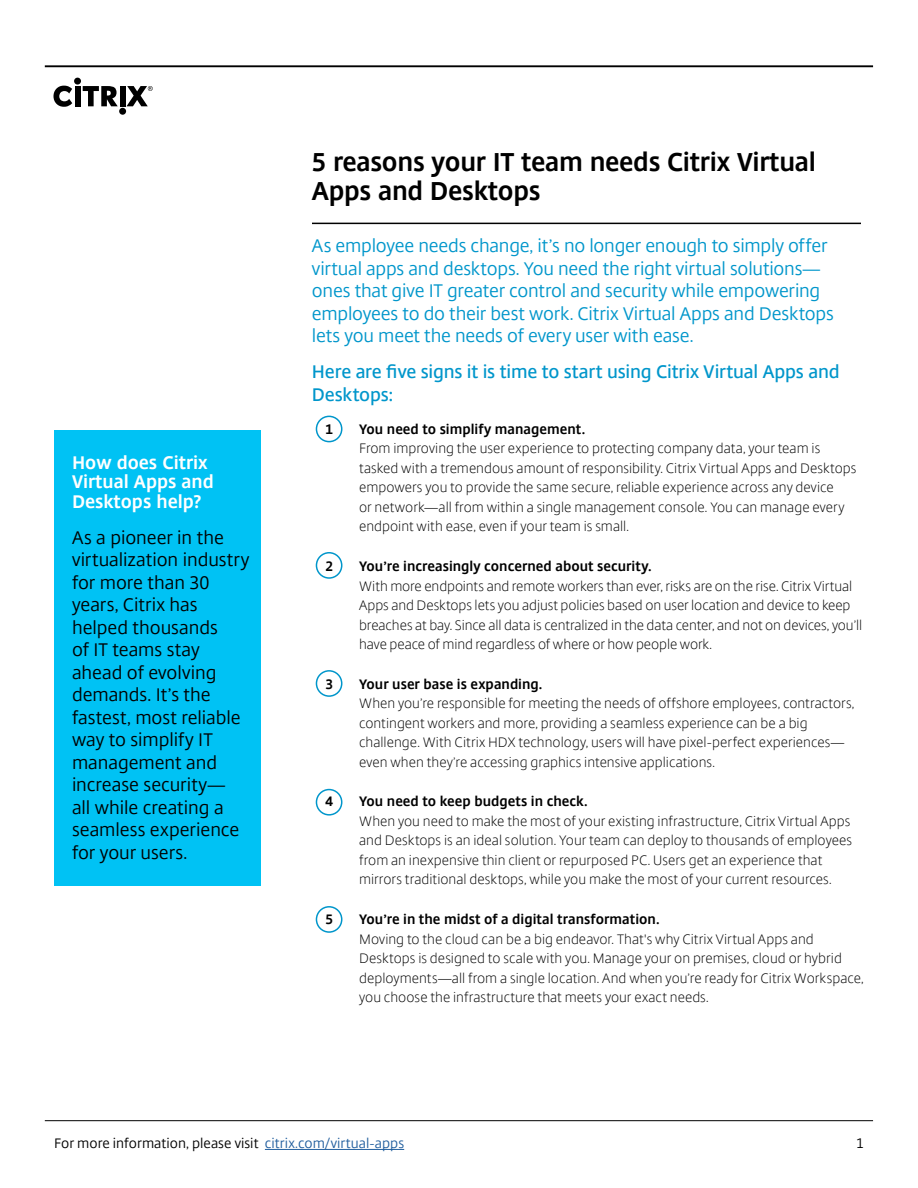
<style>
.page{position:relative;width:918px;height:1188px;background:#fff}
.page>*{position:absolute;margin:0;border:0;box-sizing:border-box;transform-origin:0 0}
.t1{font:700 25.5px/28.5px "Citrix Sans";letter-spacing:-.01em;color:#000}
.t2{font:18px/22.5px "Citrix Sans";letter-spacing:-.01em;color:#0096cb}
.t3{font:18px/22.5px "Citrix Sans";letter-spacing:-.005em;color:#000}
.t4{font:600 18px/22.5px "Citrix Sans";letter-spacing:-.01em;color:#0096cb}
.t5{font:700 18px/19.5px "Citrix Sans";color:#fff}
.t6{font:300 13.5px/19.5px "Citrix Sans";color:#000}
.t7{font:700 13.5px "Citrix Sans";letter-spacing:.005em;color:#000}
.t8{font:13.5px "Citrix Sans";color:#000}
.s1{color:#215e9e}
</style>
<div class="page">
<hr style="left:45px;top:65px;width:828px;height:2px;background:#000">
<div style="left:74px;top:78px;width:7px;height:7px;background:#000;border-radius:50%"></div>
<div style="left:75px;top:86px;width:5px;height:20px;background:#000"></div>
<div style="left:119px;top:108px;width:7px;height:7px;background:#000;border-radius:50%"></div>
<div style="left:120px;top:86px;width:5px;height:20px;background:#000"></div>
<svg style="left:53px;top:86px;width:19px;height:21px"></svg>
<svg style="left:83px;top:86px;width:35px;height:20px"></svg>
<svg style="left:127px;top:86px;width:26px;height:20px"></svg>
<hr style="left:45px;top:1120px;width:828px;height:1px;background:#000">
<hr style="left:265px;top:1149px;width:139px;height:1px;background:#215e9e">
<div style="left:316px;top:416px;width:26px;height:26px;border:2px solid #0096cb;border-radius:50%"></div>
<div style="left:316px;top:552px;width:26px;height:27px;border:2px solid #0096cb;border-radius:50%"></div>
<div style="left:316px;top:670px;width:26px;height:27px;border:2px solid #0096cb;border-radius:50%"></div>
<div style="left:316px;top:789px;width:26px;height:27px;border:2px solid #0096cb;border-radius:50%"></div>
<hr style="left:312px;top:223px;width:549px;height:1px;background:#000">
<div style="left:54px;top:430px;width:207px;height:456px;background:#00c2f4"></div>
<div style="left:316px;top:906px;width:26px;height:27px;border:2px solid #0096cb;border-radius:50%"></div>
<h2 class="t5" style="left:72px;top:453px;width:143px">How does Citrix<br>Virtual Apps and<br>Desktops help?</h2>
<p class="t3" style="left:72px;top:526px;width:179px">As a pioneer in the virtualization industry for more than 30 years, Citrix has helped thousands<br>of IT teams stay ahead of evolving demands. It’s the fastest, most reliable way to simplify IT management and increase security—<br>all while creating a seamless experience for your users.</p>
<h1 class="t1" style="left:312px;top:147px;width:506px">5 reasons your IT team needs Citrix Virtual<br>Apps and Desktops</h1>
<p class="t2" style="left:312px;top:235px;width:524px">As employee needs change, it’s no longer enough to simply offer virtual apps and desktops. You need the right virtual solutions— ones that give IT greater control and security while empowering employees to do their best work. Citrix Virtual Apps and Desktops lets you meet the needs of every user with ease.</p>
<h2 class="t4" style="left:312px;top:361px;width:529px">Here are five signs it is time to start using Citrix Virtual Apps and<br>Desktops:</h2>
<p class="t7" style="left:325px;top:420px;width:9px">1</p>
<p class="t7" style="left:359px;top:420px;width:228px">You need to simplify management.</p>
<p class="t6" style="left:359px;top:439px;width:499px">From improving the user experience to protecting company data, your team is tasked with a tremendous amount of responsibility. Citrix Virtual Apps and Desktops empowers you to provide the same secure, reliable experience across any device<br>or network—all from within a single management console. You can manage every endpoint with ease, even if your team is small.</p>
<p class="t7" style="left:325px;top:557px;width:9px">2</p>
<p class="t7" style="left:359px;top:557px;width:294px">You’re increasingly concerned about security.</p>
<p class="t6" style="left:359px;top:576px;width:504px">With more endpoints and remote workers than ever, risks are on the rise. Citrix Virtual Apps and Desktops lets you adjust policies based on user location and device to keep breaches at bay. Since all data is centralized in the data center, and not on devices, you’ll have peace of mind regardless of where or how people work.</p>
<p class="t7" style="left:325px;top:675px;width:9px">3</p>
<p class="t7" style="left:359px;top:675px;width:185px">Your user base is expanding.</p>
<p class="t6" style="left:359px;top:694px;width:497px">When you’re responsible for meeting the needs of offshore employees, contractors, contingent workers and more, providing a seamless experience can be a big challenge. With Citrix HDX technology, users will have pixel-perfect experiences— even when they’re accessing graphics intensive applications.</p>
<p class="t7" style="left:325px;top:793px;width:9px">4</p>
<p class="t7" style="left:359px;top:793px;width:230px">You need to keep budgets in check.</p>
<p class="t6" style="left:359px;top:812px;width:495px">When you need to make the most of your existing infrastructure, Citrix Virtual Apps and Desktops is an ideal solution. Your team can deploy to thousands of employees from an inexpensive thin client or repurposed PC. Users get an experience that mirrors traditional desktops, while you make the most of your current resources.</p>
<p class="t7" style="left:325px;top:910px;width:9px">5</p>
<p class="t7" style="left:359px;top:910px;width:302px">You’re in the midst of a digital transformation.</p>
<p class="t6" style="left:359px;top:929px;width:506px">Moving to the cloud can be a big endeavor. That's why Citrix Virtual Apps and Desktops is designed to scale with you. Manage your on premises, cloud or hybrid deployments—all from a single location. And when you’re ready for Citrix Workspace, you choose the infrastructure that meets your exact needs.</p>
<p class="t8" style="left:54px;top:1135px;width:352px">For more information, please visit <span class="s1">citrix.com/virtual-apps</span></p>
<p class="t8" style="left:856px;top:1135px;width:9px">1</p>
</div>
